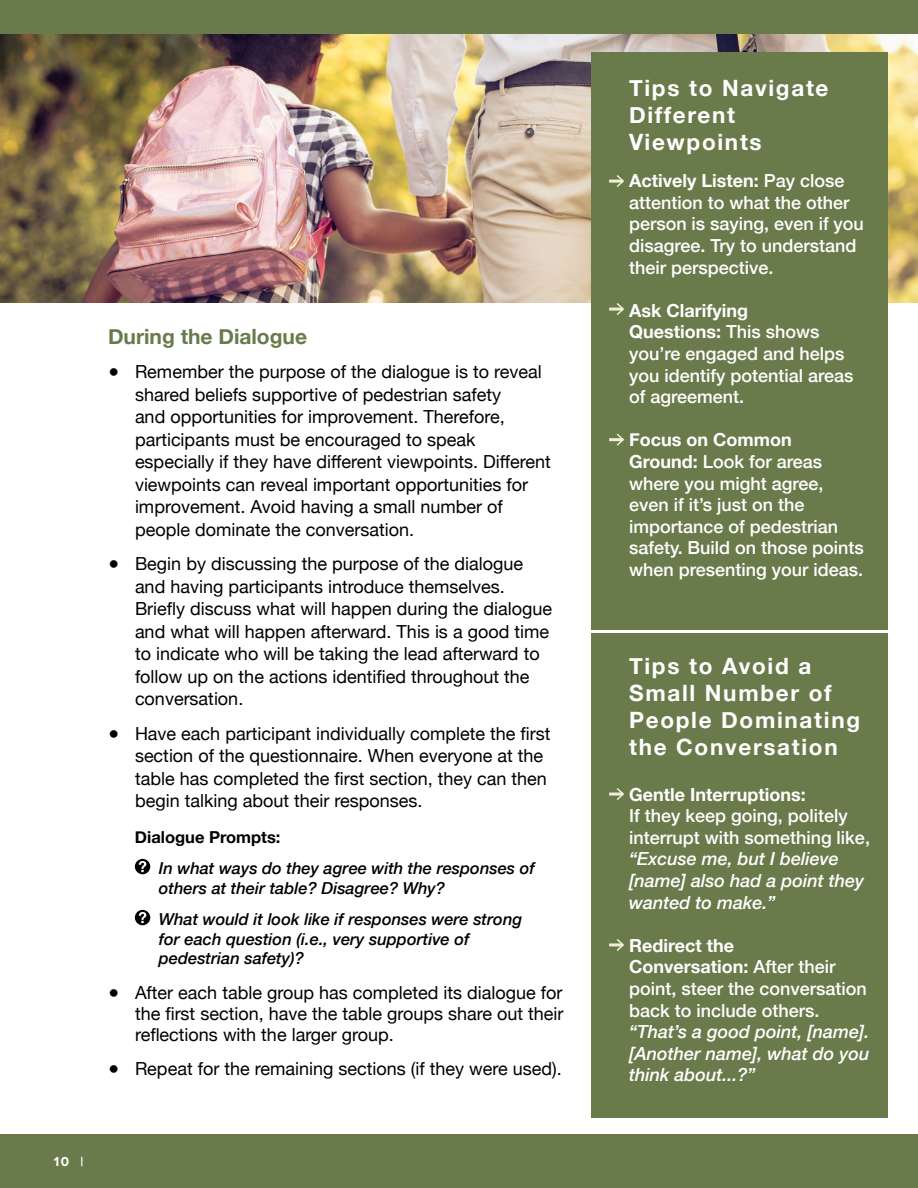
<style>
.page{position:relative;width:918px;height:1188px;background:#fff}
.page>*{position:absolute;margin:0;border:0;box-sizing:border-box;transform-origin:0 0}
.t1{font:700 22.5px/27px "Helvetica Neue";letter-spacing:.075em;color:#fff}
.t2{font:700 21px "Helvetica Neue";color:#697a4b}
.t3{font:18px/22.5px "Helvetica Neue";color:#000}
.t4{font:500 18px/21.6px "Helvetica Neue";color:#fff}
.t5{font:italic 500 18px/21.6px "Helvetica Neue";color:#fff}
.t6{font:700 18px "Helvetica Neue";color:#fff}
.t7{font:italic 500 16.5px/19.5px "Helvetica Neue";color:#000}
.t8{font:700 16.5px "Helvetica Neue";color:#000}
.t9{font:700 13.5px "Proxima Nova";color:#fff}
.s1{font-weight:700}
</style>
<div class="page">
<div style="left:0;top:1134px;width:918px;height:54px;background:#697a4b"></div>
<img style="left:0;top:34px;width:918px;height:269px">
<div style="left:591px;top:53px;width:297px;height:577px;background:#697a4b"></div>
<div style="left:135px;top:859px;width:15px;height:15px;background:#000;border-radius:50%"></div>
<svg style="left:139px;top:861px;width:7px;height:11px"></svg>
<div style="left:135px;top:910px;width:15px;height:15px;background:#000;border-radius:50%"></div>
<svg style="left:139px;top:912px;width:7px;height:11px"></svg>
<div style="left:0;top:0;width:918px;height:34px;background:#697a4b"></div>
<div style="left:591px;top:633px;width:297px;height:484px;background:#697a4b"></div>
<hr style="left:609px;top:180px;width:14px;height:3px;background:#f2edd9">
<svg style="left:615px;top:175px;width:9px;height:12px"></svg>
<hr style="left:609px;top:308px;width:14px;height:3px;background:#f2edd9">
<svg style="left:615px;top:303px;width:9px;height:12px"></svg>
<hr style="left:609px;top:438px;width:14px;height:3px;background:#f2edd9">
<svg style="left:615px;top:433px;width:9px;height:13px"></svg>
<hr style="left:609px;top:793px;width:14px;height:3px;background:#f2edd9">
<svg style="left:615px;top:788px;width:9px;height:12px"></svg>
<hr style="left:609px;top:943px;width:14px;height:3px;background:#f2edd9">
<svg style="left:615px;top:939px;width:9px;height:12px"></svg>
<p class="t2" style="left:108px;top:320px;width:201px">During the Dialogue</p>
<p class="t3" style="left:135px;top:362px;width:417px;text-indent:-27px">● Remember the purpose of the dialogue is to reveal shared beliefs supportive of pedestrian safety<br>and opportunities for improvement. Therefore, participants must be encouraged to speak especially if they have different viewpoints. Different viewpoints can reveal important opportunities for improvement. Avoid having a small number of people dominate the conversation.</p>
<p class="t3" style="left:135px;top:554px;width:419px;text-indent:-27px">● Begin by discussing the purpose of the dialogue and having participants introduce themselves.<br>Briefly discuss what will happen during the dialogue and what will happen afterward. This is a good time to indicate who will be taking the lead afterward to follow up on the actions identified throughout the conversation.</p>
<p class="t3" style="left:135px;top:723px;width:417px;text-indent:-27px">● Have each participant individually complete the first section of the questionnaire. When everyone at the table has completed the first section, they can then begin talking about their responses.</p>
<p class="t8" style="left:135px;top:824px;width:147px">Dialogue Prompts:</p>
<p class="t7" style="left:159px;top:858px;width:377px">In what ways do they agree with the responses of others at their table? Disagree? Why?</p>
<p class="t7" style="left:159px;top:909px;width:365px">What would it look like if responses were strong for each question (i.e., very supportive of pedestrian safety)?</p>
<p class="t3" style="left:135px;top:983px;width:430px;line-height:21px;text-align:justify;text-indent:-27px">● After each table group has completed its dialogue for the first section, have the table groups share out their reflections with the larger group.</p>
<p class="t3" style="left:108px;top:1059px;width:455px">● Repeat for the remaining sections (if they were used).</p>
<p class="t9" style="left:54px;top:1152px;width:31px">10 |</p>
<p class="t1" style="left:629px;top:75px;width:201px">Tips to Navigate<br>Different<br>Viewpoints</p>
<p class="t4" style="left:629px;top:169px;width:236px"><span class="s1">Actively Listen:</span> Pay close attention to what the other person is saying, even if you disagree. Try to understand their perspective.</p>
<p class="t4" style="left:629px;top:298px;width:226px"><span class="s1">Ask Clarifying<br>Questions:</span> This shows you’re engaged and helps you identify potential areas of agreement.</p>
<p class="t4" style="left:629px;top:428px;width:236px"><span class="s1">Focus on Common<br>Ground:</span> Look for areas where you might agree, even if it’s just on the importance of pedestrian safety. Build on those points when presenting your ideas.</p>
<p class="t1" style="left:629px;top:654px;width:233px">Tips to Avoid a<br>Small Number of<br>People Dominating the Conversation</p>
<p class="t6" style="left:629px;top:780px;width:178px">Gentle Interruptions:</p>
<p class="t4" style="left:629px;top:804px;width:242px">If they keep going, politely interrupt with something like,</p>
<p class="t5" style="left:629px;top:847px;width:237px">“Excuse me, but I believe [name] also had a point they wanted to make.”</p>
<p class="t4" style="left:629px;top:933px;width:239px"><span class="s1">Redirect the<br>Conversation:</span> After their point, steer the conversation back to include others.</p>
<p class="t5" style="left:629px;top:1020px;width:242px;text-align:justify">“That’s a good point, [name]. [Another name], what do you think about...?”</p>
</div>
